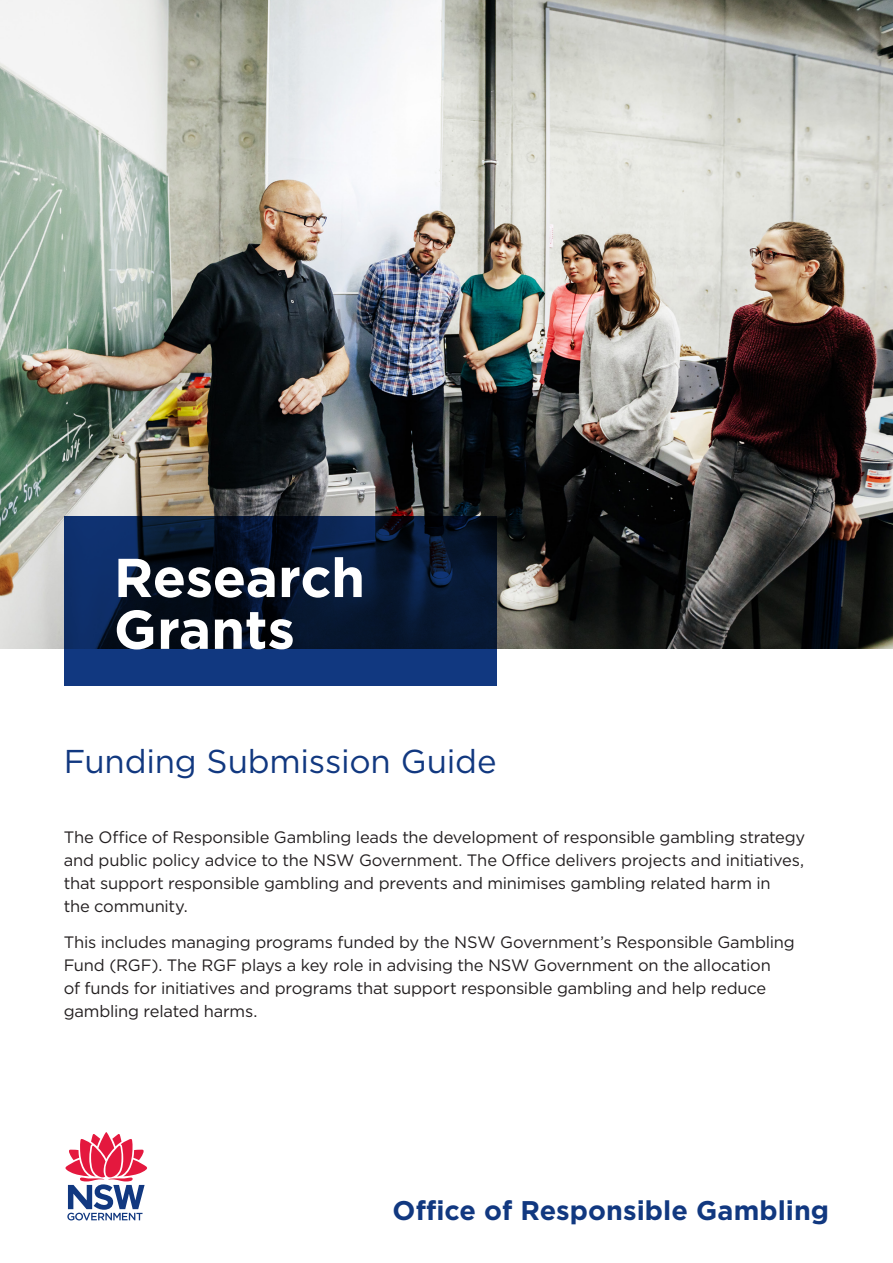
<style>
.page{position:relative;width:893px;height:1263px;background:#fff}
.page>*{position:absolute;margin:0;border:0;box-sizing:border-box;transform-origin:0 0}
.t1{font:700 54.6px/51.8px "Gotham";letter-spacing:-.01em;color:#fff}
.Subtitle{font:33px "Gotham";letter-spacing:-.005em;color:#113880}
.ORG{font:700 27px "Gotham";color:#113880}
.Body{font:16.5px/23.1px "Gotham";letter-spacing:-.015em;color:#231f20}
</style>
<div class="page">
<img style="left:0;top:0;width:893px;height:649px">
<svg style="left:65px;top:1132px;width:82px;height:88px"></svg>
<svg style="left:64px;top:516px;width:432px;height:169px;background:#091e44"></svg>
<p class="t1" style="left:114px;top:551px;width:253px">Research<br>Grants</p>
<p class="Subtitle" style="left:64px;top:740px;width:434px">Funding Submission Guide</p>
<p class="Body" style="left:64px;top:825px;width:743px">The Office of Responsible Gambling leads the development of responsible gambling strategy and public policy advice to the NSW Government. The Office delivers projects and initiatives, that support responsible gambling and prevents and minimises gambling related harm in<br>the community.</p>
<p class="Body" style="left:64px;top:930px;width:732px">This includes managing programs funded by the NSW Government’s Responsible Gambling Fund (RGF). The RGF plays a key role in advising the NSW Government on the allocation<br>of funds for initiatives and programs that support responsible gambling and help reduce gambling related harms.</p>
<p class="ORG" style="left:392px;top:1193px;width:438px">Office of Responsible Gambling</p>
</div>
